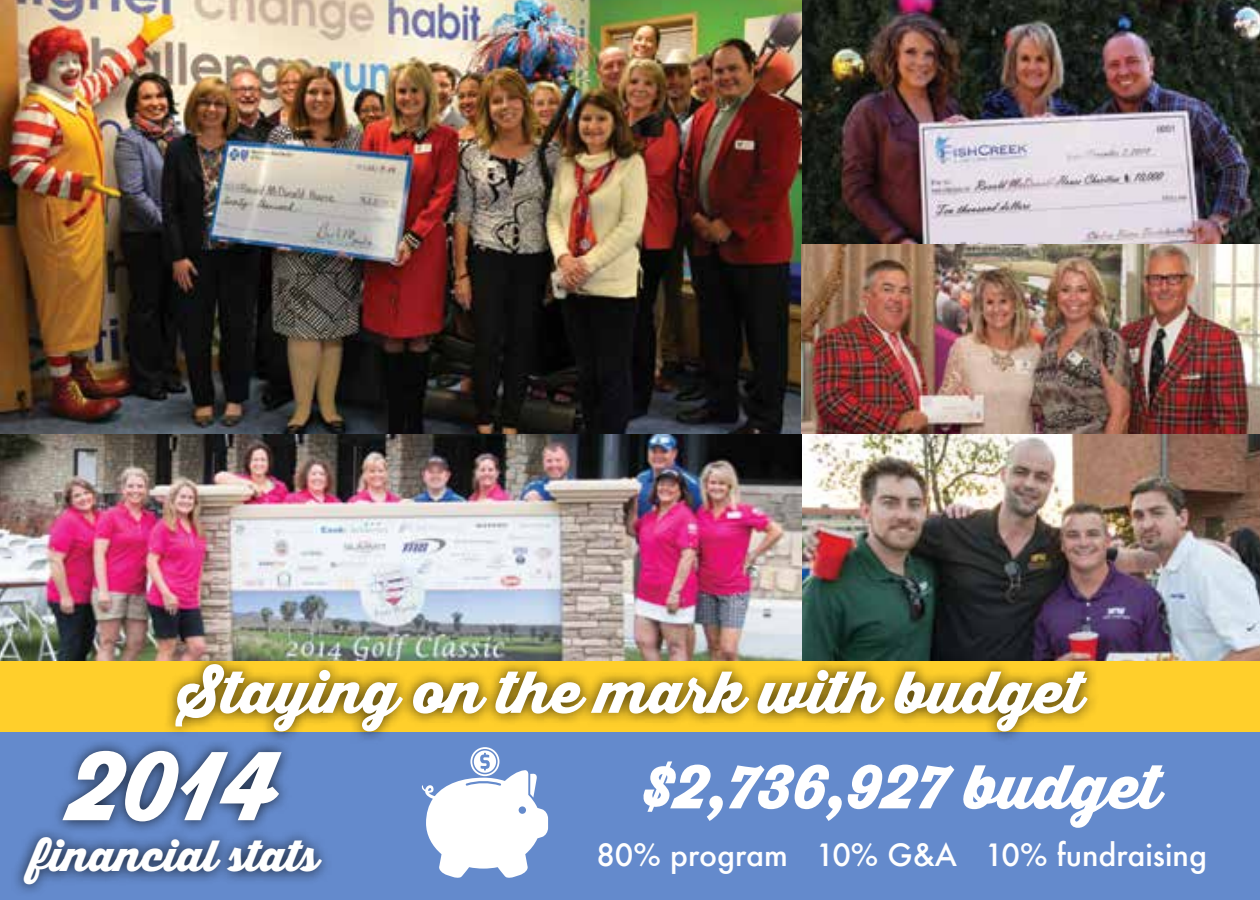
<style>
.page{position:relative;width:1260px;height:900px;background:#fff}
.page>*{position:absolute;margin:0;border:0;box-sizing:border-box;transform-origin:0 0}
.t1{font:900 95px "Thirsty Script";color:#fff}
.t2{font:900 60px "Thirsty Script";color:#fff}
.t3{font:900 57.5px "Thirsty Script";color:#fff}
.t4{font:900 42.5px "Thirsty Script";color:#fff}
.t5{font:500 30px "Futura";color:#fff}
</style>
<div class="page">
<img style="left:0;top:0;width:802px;height:435px">
<img style="left:0;top:435px;width:801px;height:226px">
<img style="left:802px;top:0;width:458px;height:245px">
<img style="left:801px;top:245px;width:459px;height:416px">
<div style="left:0;top:732px;width:1260px;height:168px;background:#648acc"></div>
<div style="left:10px;top:738px;width:324px;height:159px;background:#000;opacity:.75"></div>
<svg style="left:421px;top:747px;width:127px;height:131px"></svg>
<div style="left:0;top:661px;width:1260px;height:71px;background:#ffcf2b"></div>
<div style="left:163px;top:652px;width:937px;height:93px;background:#000;opacity:.75"></div>
<h3 class="t3" style="left:178px;top:648px;width:906px">Staying on the mark with budget</h3>
<h1 class="t1" style="left:68px;top:713px;width:214px">2014</h1>
<h3 class="t4" style="left:31px;top:823px;width:290px">financial stats</h3>
<h2 class="t2" style="left:643px;top:741px;width:518px">$2,736,927 budget</h2>
<p class="t5" style="left:596px;top:834px;width:612px">80% program 10% G&amp;A 10% fundraising</p>
</div>
